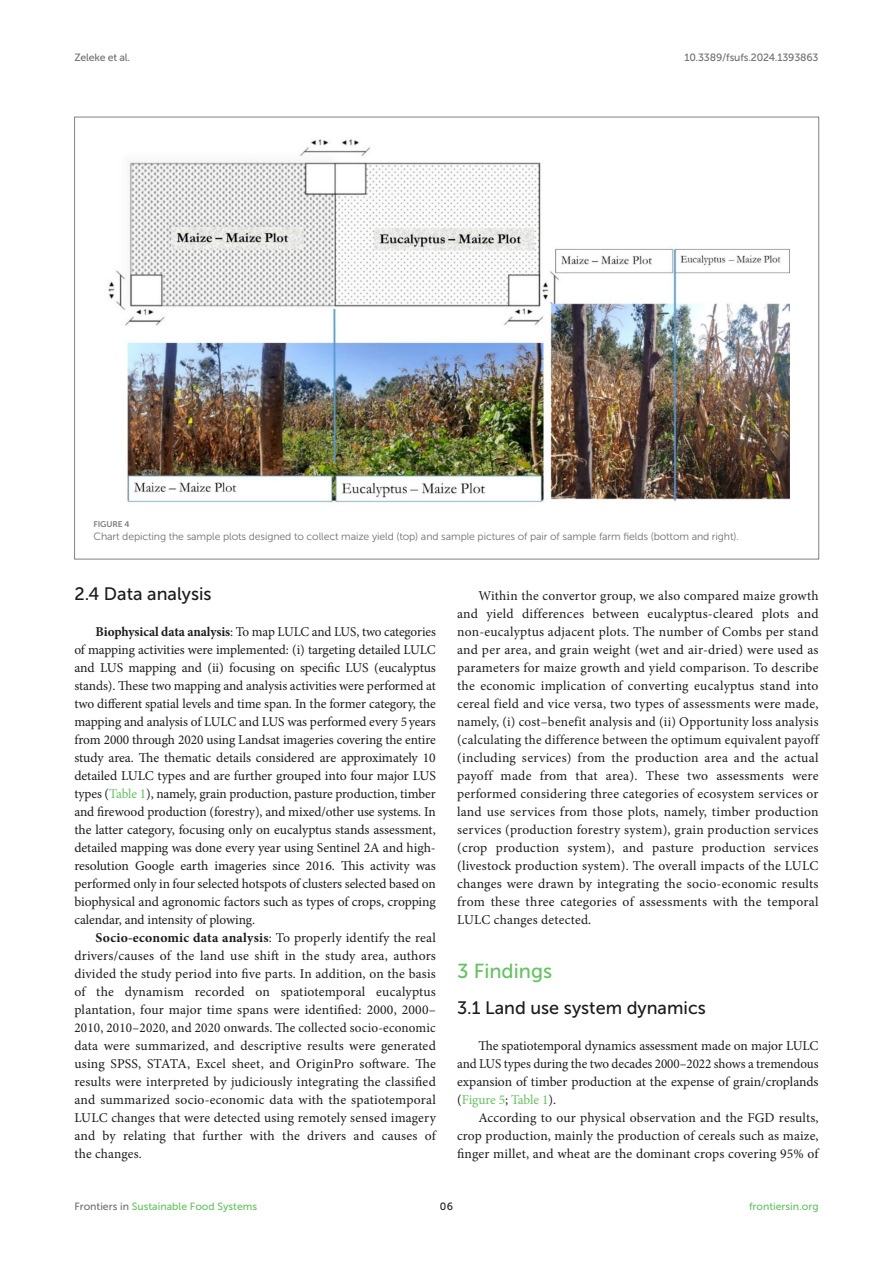
<style>
.page{position:relative;width:893px;height:1263px;background:#fff}
.page>*{position:absolute;margin:0;border:0;box-sizing:border-box;transform-origin:0 0}
.HEAD_1{font:20.25px "Museo Sans 500";color:#65c161}
.HEAD_2_after_HEAD_1{font:18px "Museo Sans 500";color:#1b1c1b}
.HEAD_2{font:18px "Museo Sans 500";color:#1b1c1b}
.TEXT{font:13.5px/18px "Minion Pro";letter-spacing:.01em;color:#1b1c1b;text-align:justify}
.TEXT_FLUSH{font:13.5px/18px "Minion Pro";letter-spacing:-.005em;color:#1b1c1b;text-align:justify}
.FIG_LEG{font:10.5px "Museo Sans 300";letter-spacing:-.01em;color:#706f70}
.t1{font:10.5px "Museo Sans 500";color:#65c161}
.t2{font:10.5px "Museo Sans 500";letter-spacing:-.015em;color:#706f70}
.t3{font:10.5px "Museo Sans 500";color:#1b1c1b}
.FIG_HD{font:8.25px "Museo Sans 700";letter-spacing:-.01em;color:#7e7f7f}
.s1{font-weight:700}
.s2{color:#65c161}
.s3{color:#706f70}
</style>
<div class="page">
<img style="left:108px;top:139px;width:682px;height:364px">
<p class="t2" style="left:74px;top:51px;width:57px">Zeleke et al.</p>
<p class="t2" style="left:684px;top:51px;width:136px">10.3389/fsufs.2024.1393863</p>
<p class="FIG_HD" style="left:94px;top:519px;width:37px">FIGURE 4</p>
<p class="FIG_LEG" style="left:94px;top:531px;width:647px">Chart depicting the sample plots designed to collect maize yield (top) and sample pictures of pair of sample farm fields (bottom and right).</p>
<p class="HEAD_2" style="left:74px;top:584px;width:139px">2.4 Data analysis</p>
<p class="TEXT_FLUSH" style="left:74px;top:623px;width:363px;text-indent:21px"><span class="s1">Biophysical data analysis</span>: To map LULC and LUS, two categories of mapping activities were implemented: (i) targeting detailed LULC and LUS mapping and (ii) focusing on specific LUS (eucalyptus stands). These two mapping and analysis activities were performed at two different spatial levels and time span. In the former category, the mapping and analysis of LULC and LUS was performed every 5years from 2000 through 2020 using Landsat imageries covering the entire study area. The thematic details considered are approximately 10 detailed LULC types and are further grouped into four major LUS types (<span class="s2">Table 1</span>), namely, grain production, pasture production, timber and firewood production (forestry), and mixed/other use systems. In the latter category, focusing only on eucalyptus stands assessment, detailed mapping was done every year using Sentinel 2A and high&shy;resolution Google earth imageries since 2016. This activity was performed only in four selected hotspots of clusters selected based on biophysical and agronomic factors such as types of crops, cropping calendar, and intensity of plowing.</p>
<p class="TEXT" style="left:74px;top:929px;width:363px;text-indent:21px"><span class="s1">Socio-economic data analysis</span>: To properly identify the real drivers/causes of the land use shift in the study area, authors divided the study period into five parts. In addition, on the basis of the dynamism recorded on spatiotemporal eucalyptus plantation, four major time spans were identified: 2000, 2000– 2010, 2010–2020, and 2020 onwards. The collected socio-economic data were summarized, and descriptive results were generated using SPSS, STATA, Excel sheet, and OriginPro software. The results were interpreted by judiciously integrating the classified and summarized socio-economic data with the spatiotemporal LULC changes that were detected using remotely sensed imagery and by relating that further with the drivers and causes of the changes.</p>
<p class="TEXT" style="left:457px;top:587px;width:363px;text-indent:21px">Within the convertor group, we also compared maize growth and yield differences between eucalyptus-cleared plots and non-eucalyptus adjacent plots. The number of Combs per stand and per area, and grain weight (wet and air-dried) were used as parameters for maize growth and yield comparison. To describe the economic implication of converting eucalyptus stand into cereal field and vice versa, two types of assessments were made, namely, (i) cost–benefit analysis and (ii) Opportunity loss analysis (calculating the difference between the optimum equivalent payoff (including services) from the production area and the actual payoff made from that area). These two assessments were performed considering three categories of ecosystem services or land use services from those plots, namely, timber production services (production forestry system), grain production services (crop production system), and pasture production services (livestock production system). The overall impacts of the LULC changes were drawn by integrating the socio-economic results from these three categories of assessments with the temporal LULC changes detected.</p>
<p class="HEAD_1" style="left:457px;top:960px;width:96px">3 Findings</p>
<p class="HEAD_2_after_HEAD_1" style="left:457px;top:998px;width:250px">3.1 Land use system dynamics</p>
<p class="TEXT_FLUSH" style="left:457px;top:1037px;width:363px;text-indent:21px">The spatiotemporal dynamics assessment made on major LULC and LUS types during the two decades 2000–2022 shows a tremendous expansion of timber production at the expense of grain/croplands (<span class="s2">Figure 5</span>; <span class="s2">Table 1</span>).</p>
<p class="TEXT" style="left:457px;top:1109px;width:363px;text-indent:21px">According to our physical observation and the FGD results, crop production, mainly the production of cereals such as maize, finger millet, and wheat are the dominant crops covering 95% of</p>
<p class="t1" style="left:74px;top:1200px;width:184px"><span class="s3">Frontiers in</span> Sustainable Food Systems</p>
<p class="t3" style="left:440px;top:1200px;width:15px">06</p>
<p class="t1" style="left:749px;top:1200px;width:71px">frontiersin.org</p>
</div>
